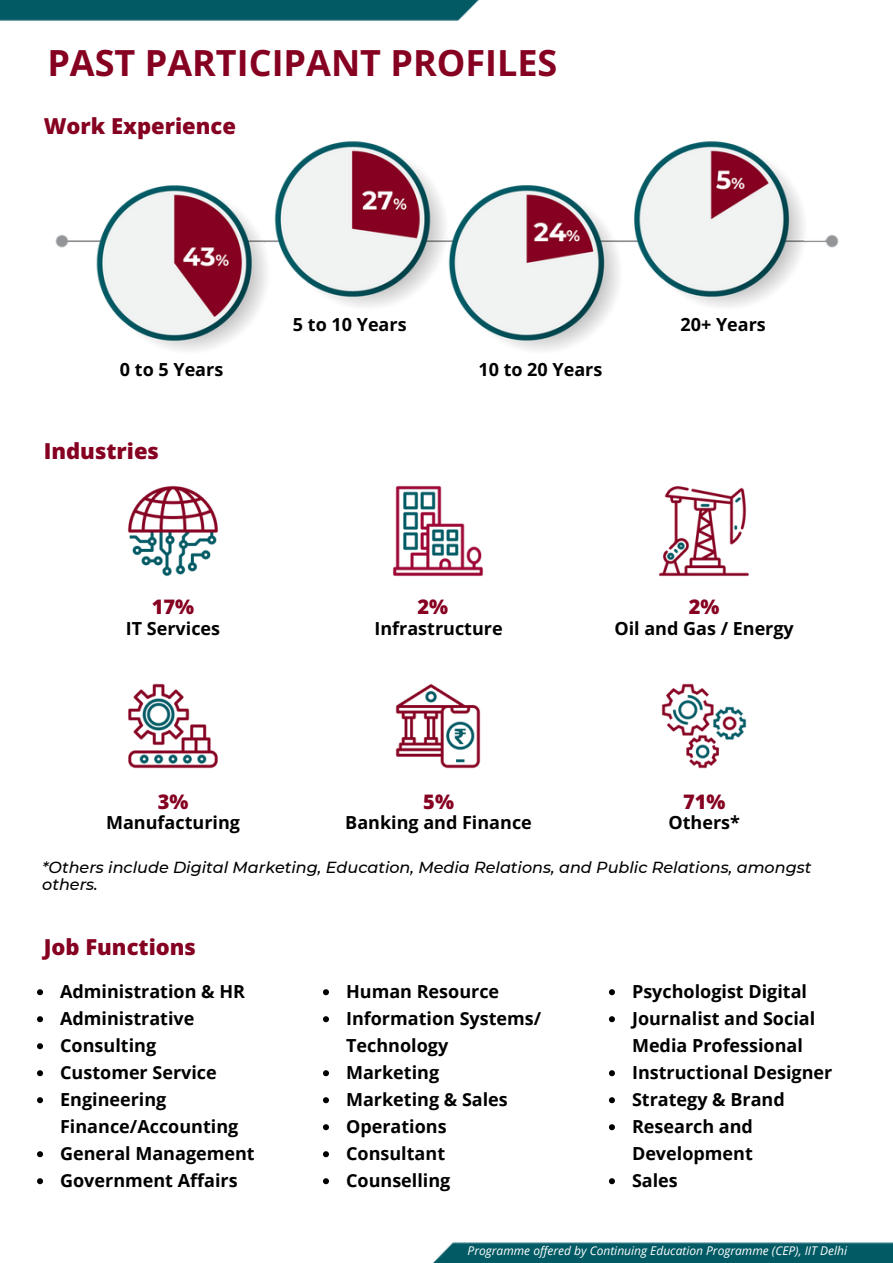
<style>
.page{position:relative;width:893px;height:1263px;background:#fff}
.page>*{position:absolute;margin:0;border:0;box-sizing:border-box;transform-origin:0 0}
.t1{font:700 36px "Open Sans";color:#860021}
.t2{font:800 22px "Open Sans";color:#860021}
.t3{font:800 20px "Open Sans";color:#860021}
.t4{font:700 18px/27px "Open Sans";color:#000}
.t5{font:italic 500 16px/17.4px "Montserrat";color:#000}
.t6{font:italic 12px "Open Sans";color:#fff}
</style>
<div class="page">
<img style="left:0;top:0;width:480px;height:21px">
<img style="left:432px;top:1242px;width:460px;height:21px">
<img style="left:55px;top:141px;width:784px;height:210px">
<img style="left:127px;top:485px;width:92px;height:91px">
<img style="left:128px;top:683px;width:90px;height:86px">
<img style="left:392px;top:485px;width:92px;height:92px">
<img style="left:395px;top:684px;width:86px;height:85px">
<img style="left:658px;top:485px;width:91px;height:92px">
<img style="left:661px;top:683px;width:86px;height:86px">
<svg style="left:37px;top:989px;width:6px;height:6px"></svg>
<svg style="left:37px;top:1016px;width:6px;height:6px"></svg>
<svg style="left:37px;top:1043px;width:6px;height:6px"></svg>
<svg style="left:37px;top:1070px;width:6px;height:6px"></svg>
<svg style="left:37px;top:1097px;width:6px;height:6px"></svg>
<svg style="left:37px;top:1151px;width:6px;height:6px"></svg>
<svg style="left:37px;top:1178px;width:6px;height:6px"></svg>
<svg style="left:323px;top:989px;width:6px;height:6px"></svg>
<svg style="left:323px;top:1016px;width:6px;height:6px"></svg>
<svg style="left:323px;top:1070px;width:6px;height:6px"></svg>
<svg style="left:323px;top:1097px;width:6px;height:6px"></svg>
<svg style="left:323px;top:1124px;width:6px;height:6px"></svg>
<svg style="left:323px;top:1151px;width:6px;height:6px"></svg>
<svg style="left:323px;top:1178px;width:6px;height:6px"></svg>
<svg style="left:609px;top:989px;width:6px;height:6px"></svg>
<svg style="left:609px;top:1016px;width:6px;height:6px"></svg>
<svg style="left:609px;top:1070px;width:6px;height:6px"></svg>
<svg style="left:609px;top:1097px;width:6px;height:6px"></svg>
<svg style="left:609px;top:1124px;width:6px;height:6px"></svg>
<svg style="left:609px;top:1178px;width:6px;height:6px"></svg>
<p class="t1" style="left:47px;top:38px;width:511px">PAST PARTICIPANT PROFILES</p>
<p class="t2" style="left:44px;top:110px;width:194px">Work Experience</p>
<p class="t4" style="left:293px;top:311px;width:115px">5 to 10 Years</p>
<p class="t4" style="left:680px;top:311px;width:87px">20+ Years</p>
<p class="t4" style="left:120px;top:356px;width:105px">0 to 5 Years</p>
<p class="t4" style="left:478px;top:356px;width:125px">10 to 20 Years</p>
<p class="t2" style="left:44px;top:436px;width:117px">Industries</p>
<p class="t3" style="left:152px;top:593px;width:44px">17%</p>
<p class="t3" style="left:417px;top:593px;width:32px">2%</p>
<p class="t3" style="left:688px;top:593px;width:32px">2%</p>
<p class="t4" style="left:126px;top:614px;width:96px">IT Services</p>
<p class="t4" style="left:374px;top:614px;width:130px">Infrastructure</p>
<p class="t4" style="left:614px;top:614px;width:181px">Oil and Gas / Energy</p>
<p class="t3" style="left:158px;top:787px;width:32px">3%</p>
<p class="t3" style="left:423px;top:787px;width:32px">5%</p>
<p class="t3" style="left:683px;top:787px;width:44px">71%</p>
<p class="t4" style="left:106px;top:809px;width:135px">Manufacturing</p>
<p class="t4" style="left:345px;top:809px;width:188px">Banking and Finance</p>
<p class="t4" style="left:668px;top:809px;width:73px">Others*</p>
<p class="t5" style="left:42px;top:858px;width:770px">*Others include Digital Marketing, Education, Media Relations, and Public Relations, amongst others.</p>
<p class="t2" style="left:44px;top:931px;width:154px">Job Functions</p>
<p class="t4" style="left:60px;top:978px;width:186px">Administration &amp; HR</p>
<p class="t4" style="left:60px;top:1005px;width:136px">Administrative</p>
<p class="t4" style="left:60px;top:1032px;width:97px">Consulting</p>
<p class="t4" style="left:60px;top:1059px;width:158px">Customer Service</p>
<p class="t4" style="left:60px;top:1086px;width:180px">Engineering<br>Finance/Accounting</p>
<p class="t4" style="left:60px;top:1140px;width:196px">General Management</p>
<p class="t4" style="left:60px;top:1167px;width:179px">Government Affairs</p>
<p class="t4" style="left:346px;top:978px;width:155px">Human Resource</p>
<p class="t4" style="left:346px;top:1005px;width:197px">Information Systems/<br>Technology</p>
<p class="t4" style="left:346px;top:1059px;width:95px">Marketing</p>
<p class="t4" style="left:346px;top:1086px;width:163px">Marketing &amp; Sales</p>
<p class="t4" style="left:346px;top:1113px;width:102px">Operations</p>
<p class="t4" style="left:346px;top:1140px;width:101px">Consultant</p>
<p class="t4" style="left:346px;top:1167px;width:106px">Counselling</p>
<p class="t4" style="left:632px;top:978px;width:176px">Psychologist Digital</p>
<p class="t4" style="left:632px;top:1005px;width:185px">Journalist and Social<br>Media Professional</p>
<p class="t4" style="left:632px;top:1059px;width:202px">Instructional Designer</p>
<p class="t4" style="left:632px;top:1086px;width:154px">Strategy &amp; Brand</p>
<p class="t4" style="left:632px;top:1113px;width:122px">Research and<br>Development</p>
<p class="t4" style="left:632px;top:1167px;width:47px">Sales</p>
<p class="t6" style="left:467px;top:1243px;width:381px">Programme offered by Continuing Education Programme (CEP), IIT Delhi</p>
</div>
